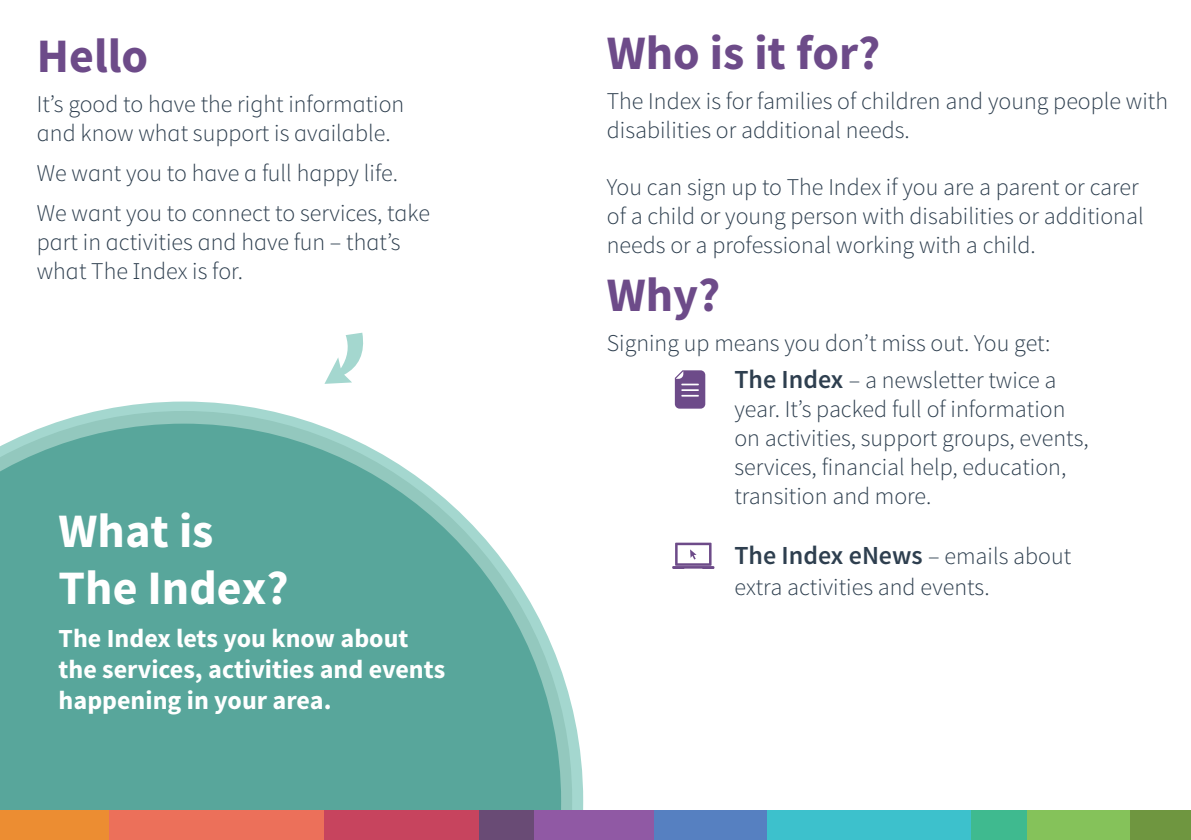
<style>
.page{position:relative;width:1191px;height:840px;background:#fff}
.page>*{position:absolute;margin:0;border:0;box-sizing:border-box;transform-origin:0 0}
.t1{font:700 48px "Source Sans Pro";color:#6d4b89}
.t2{font:700 48px "Source Sans Pro";color:#fff}
.t3{font:700 26px/31.2px "Source Sans Pro";color:#fff}
.t4{font:600 26px "Source Sans Pro";color:#2e3f4f}
.t5{font:300 24px/28.8px "Source Sans Pro";color:#2e3f4f}
.s1{font-weight:600;font-size:26px}
.s2{font-weight:300;font-size:24px}
</style>
<div class="page">
<svg style="left:98px;top:401px;width:485px;height:409px"></svg>
<svg style="left:55px;top:411px;width:517px;height:399px"></svg>
<svg style="left:0;top:423px;width:561px;height:387px;background:#6cb0a7"></svg>
<div style="left:322px;top:810px;width:158px;height:29px;background:#c7445e"></div>
<div style="left:106px;top:810px;width:218px;height:29px;background:#ec705a"></div>
<div style="left:0;top:810px;width:108px;height:29px;background:#ec8d32"></div>
<div style="left:649px;top:810px;width:125px;height:29px;background:#5680c1"></div>
<div style="left:479px;top:810px;width:68px;height:29px;background:#694b75"></div>
<div style="left:534px;top:810px;width:119px;height:29px;background:#9059a4"></div>
<div style="left:962px;top:809px;width:65px;height:30px;background:#3fba8f"></div>
<div style="left:767px;top:809px;width:203px;height:30px;background:#3dc1cc"></div>
<div style="left:1027px;top:809px;width:149px;height:30px;background:#85c25a"></div>
<div style="left:1130px;top:810px;width:61px;height:29px;background:#6f9640"></div>
<svg style="left:672px;top:542px;width:43px;height:26px"></svg>
<svg style="left:675px;top:370px;width:30px;height:38px"></svg>
<svg style="left:325px;top:332px;width:38px;height:51px"></svg>
<p class="t1" style="left:37px;top:25px;width:113px">Hello</p>
<p class="t5" style="left:37px;top:89px;width:369px">It’s good to have the right information and know what support is available.</p>
<p class="t5" style="left:37px;top:158px;width:363px">We want you to have a full happy life.</p>
<p class="t5" style="left:37px;top:198px;width:395px">We want you to connect to services, take part in activities and have fun – that’s what The Index is for.</p>
<p class="t2" style="left:59px;top:499px;width:156px">What is</p>
<p class="t2" style="left:59px;top:557px;width:232px">The Index?</p>
<p class="t3" style="left:59px;top:623px;width:388px">The Index lets you know about the services, activities and events happening in your area.</p>
<p class="t1" style="left:607px;top:22px;width:275px">Who is it for?</p>
<p class="t5" style="left:607px;top:87px;width:562px">The Index is for families of children and young people with disabilities or additional needs.</p>
<p class="t5" style="left:607px;top:173px;width:538px">You can sign up to The Index if you are a parent or carer of a child or young person with disabilities or additional needs or a professional working with a child.</p>
<p class="t1" style="left:607px;top:264px;width:115px">Why?</p>
<p class="t5" style="left:607px;top:328px;width:445px">Signing up means you don’t miss out. You get:</p>
<p class="t5" style="left:734px;top:366px;width:356px"><span class="s1">The Index</span> – a newsletter twice a year. It’s packed full of information on activities, support groups, events, services, financial help, education, transition and more.</p>
<p class="t4" style="left:734px;top:538px;width:338px">The Index eNews <span class="s2">– emails about</span></p>
<p class="t5" style="left:734px;top:572px;width:257px">extra activities and events.</p>
</div>
